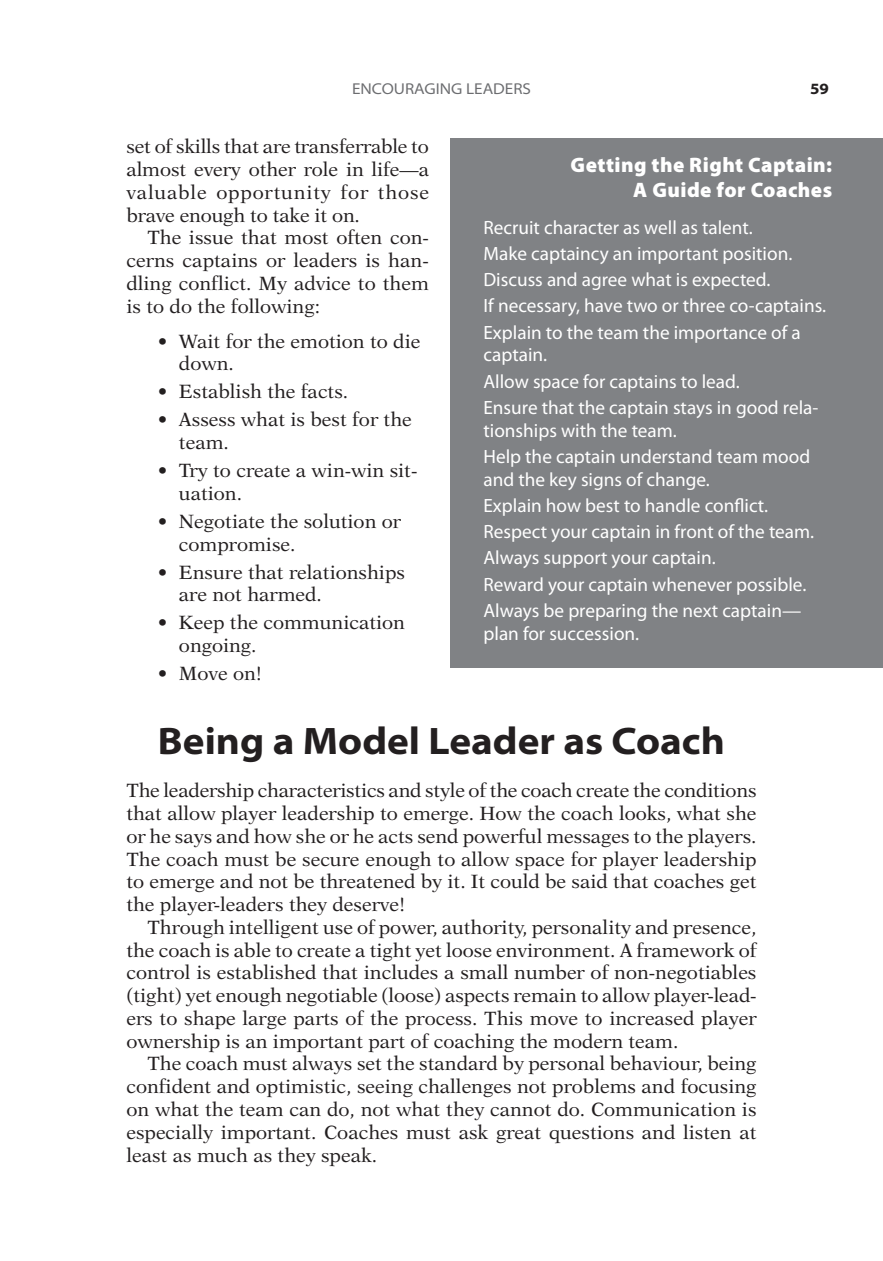
<style>
.page{position:relative;width:883px;height:1261px;background:#fff}
.page>*{position:absolute;margin:0;border:0;box-sizing:border-box;transform-origin:0 0}
.a{font:700 semi-expanded 38.5px "Myriad Pro";color:#231f20}
.kpt{font:900 21px/25.2px "Myriad Pro";letter-spacing:.02em;color:#fff;text-align:right}
.tx{font:19.25px/22.8px "New Aster LT Std";color:#231f20}
.kplist{font:19.25px/22.8px "Myriad Pro";color:#fff}
.txni{font:19.25px/22.8px "New Aster LT Std";color:#231f20;text-align:justify}
.t1{font:semi-expanded 15.75px "Myriad Pro";color:#6c6d70}
.t2{font:700 semi-expanded 15.75px "Myriad Pro";color:#231f20}
</style>
<div class="page">
<div style="left:450px;top:139px;width:433px;height:529px;background:#808285"></div>
<p class="t1" style="left:352px;top:79px;width:180px">ENCOURAGING LEADERS</p>
<p class="t2" style="left:810px;top:79px;width:20px">59</p>
<p class="tx" style="left:126px;top:135px;width:304px;text-align:justify">set of skills that are transferrable to almost every other role in life—a valuable opportunity for those brave enough to take it on.</p>
<p class="tx" style="left:126px;top:226px;width:304px;text-align:justify;text-indent:21px">The issue that most often con&shy;cerns captains or leaders is han&shy;dling conflict. My advice to them is to do the following:</p>
<p class="tx" style="left:179px;top:330px;width:243px;text-indent:-21px">• Wait for the emotion to die down.</p>
<p class="tx" style="left:158px;top:380px;width:192px">• Establish the facts.</p>
<p class="tx" style="left:179px;top:408px;width:234px;text-indent:-21px">• Assess what is best for the team.</p>
<p class="tx" style="left:179px;top:459px;width:240px;text-indent:-21px">• Try to create a win-win sit&shy;uation.</p>
<p class="tx" style="left:179px;top:510px;width:224px;text-indent:-21px">• Negotiate the solution or compromise.</p>
<p class="tx" style="left:179px;top:561px;width:227px;text-indent:-21px">• Ensure that relationships are not harmed.</p>
<p class="tx" style="left:179px;top:611px;width:228px;text-indent:-21px">• Keep the communication ongoing.</p>
<p class="tx" style="left:158px;top:662px;width:106px">• Move on!</p>
<p class="kpt" style="left:570px;top:151px;width:263px">Getting the Right Captain:<br>A Guide for Coaches</p>
<p class="kplist" style="left:483px;top:215px;width:271px">Recruit character as well as talent.</p>
<p class="kplist" style="left:483px;top:242px;width:310px">Make captaincy an important position.</p>
<p class="kplist" style="left:483px;top:268px;width:289px">Discuss and agree what is expected.</p>
<p class="kplist" style="left:483px;top:294px;width:344px">If necessary, have two or three co-captains.</p>
<p class="kplist" style="left:483px;top:320px;width:319px">Explain to the team the importance of a captain.</p>
<p class="kplist" style="left:483px;top:369px;width:258px">Allow space for captains to lead.</p>
<p class="kplist" style="left:483px;top:396px;width:336px">Ensure that the captain stays in good rela&shy;tionships with the team.</p>
<p class="kplist" style="left:483px;top:445px;width:328px">Help the captain understand team mood and the key signs of change.</p>
<p class="kplist" style="left:483px;top:494px;width:286px">Explain how best to handle conflict.</p>
<p class="kplist" style="left:483px;top:520px;width:332px">Respect your captain in front of the team.</p>
<p class="kplist" style="left:483px;top:546px;width:234px">Always support your captain.</p>
<p class="kplist" style="left:483px;top:572px;width:324px">Reward your captain whenever possible.</p>
<p class="kplist" style="left:483px;top:599px;width:319px">Always be preparing the next captain— plan for succession.</p>
<p class="a" style="left:158px;top:715px;width:569px">Being a Model Leader as Coach</p>
<p class="txni" style="left:126px;top:779px;width:632px">The leadership characteristics and style of the coach create the conditions that allow player leadership to emerge. How the coach looks, what she or he says and how she or he acts send powerful messages to the players.<br>The coach must be secure enough to allow space for player leadership to emerge and not be threatened by it. It could be said that coaches get the player-leaders they deserve!</p>
<p class="tx" style="left:126px;top:916px;width:632px;text-align:justify;text-indent:21px">Through intelligent use of power, authority, personality and presence, the coach is able to create a tight yet loose environment. A framework of control is established that includes a small number of non-negotiables (tight) yet enough negotiable (loose) aspects remain to allow player-lead&shy;ers to shape large parts of the process. This move to increased player ownership is an important part of coaching the modern team.</p>
<p class="tx" style="left:126px;top:1052px;width:632px;text-align:justify;text-indent:21px">The coach must always set the standard by personal behaviour, being confident and optimistic, seeing challenges not problems and focusing on what the team can do, not what they cannot do. Communication is especially important. Coaches must ask great questions and listen at least as much as they speak.</p>
</div>
